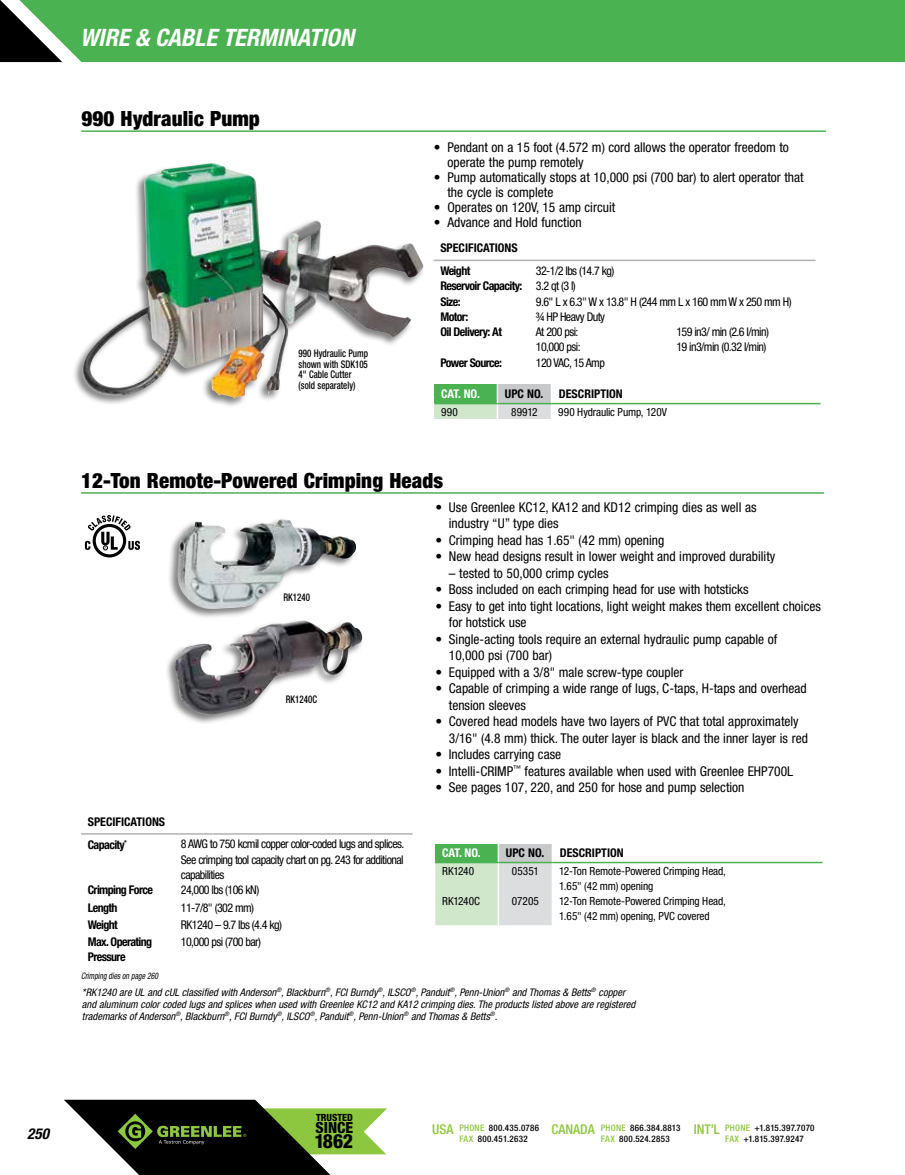
<style>
.page{position:relative;width:905px;height:1175px;background:#fff}
.page>*{position:absolute;margin:0;border:0;box-sizing:border-box;transform-origin:0 0}
.t1{font:italic 700 condensed 24px "Helvetica Neue LT Std";color:#fff}
.t2{font:900 condensed 21px "Helvetica Neue LT Std";letter-spacing:.005em;color:#000}
.t3{font:800 condensed 19.5px "Helvetica Neue LT Std";color:#000}
.t4{font:800 condensed 15.45px "Helvetica Neue LT Std";color:#000}
.t5{font:italic 700 condensed 15px "Helvetica Neue LT Std";color:#000}
.t6{font:condensed 13.5px/16.5px "Helvetica Neue LT Std";color:#000}
.t7{font:500 condensed 13.5px "Helvetica Neue LT Std";color:#8dc63f}
.t8{font:condensed 12px/15px "Helvetica Neue LT Std";letter-spacing:-.05em;color:#000}
.t9{font:700 condensed 12px/15px "Helvetica Neue LT Std";letter-spacing:-.05em;color:#000}
.t10{font:700 condensed 12px/22.8px "Helvetica Neue LT Std";color:#000}
.t11{font:700 condensed 12px "Helvetica Neue LT Std";letter-spacing:-.02em;color:#fff}
.t12{font:condensed 11.25px/15px "Helvetica Neue LT Std";letter-spacing:-.01em;color:#000}
.t13{font:italic condensed 10.5px/12px "Helvetica Neue LT Std";color:#000}
.t14{font:500 condensed 10.5px/10.5px "Helvetica Neue LT Std";color:#000;scale:.85 1}
.t15{font:800 condensed 9.9px "Helvetica Neue LT Std";color:#000}
.t16{font:500 condensed 9px "Helvetica Neue LT Std";letter-spacing:.03em;color:#000}
.t17{font:italic condensed 9px "Helvetica Neue LT Std";color:#000;scale:.85 1}
.s1{font-weight:700}
.s2{color:#8dc63f}
</style>
<div class="page">
<div style="left:81px;top:0;width:823px;height:62px;background:#4bb251"></div>
<div style="left:80px;top:28px;width:745px;height:28px;background:#4bb251"></div>
<svg style="left:64px;top:1099px;width:323px;height:75px"></svg>
<svg style="left:0;top:0;width:81px;height:62px"></svg>
<hr style="left:81px;top:492px;width:743px;height:1px;background:#4bb251">
<hr style="left:81px;top:833px;width:331px;height:1px;background:#b3b2b3">
<hr style="left:552px;top:861px;width:270px;height:2px;background:#4bb251">
<svg style="left:435px;top:844px;width:118px;height:81px;background:#c3dac3"></svg>
<hr style="left:435px;top:861px;width:63px;height:2px;background:#4bb251">
<svg style="left:93px;top:524px;width:33px;height:33px"></svg>
<div style="left:96px;top:527px;width:27px;height:27px;background:#fff;border-radius:50%"></div>
<svg style="left:85px;top:515px;width:55px;height:35px"></svg>
<div style="left:167px;top:518px;width:191px;height:101px;background:#000;opacity:.5"></div>
<img style="left:177px;top:519px;width:179px;height:90px">
<div style="left:164px;top:618px;width:200px;height:107px;background:#000;opacity:.5"></div>
<img style="left:173px;top:620px;width:191px;height:96px">
<hr style="left:81px;top:130px;width:744px;height:2px;background:#4bb251">
<div style="left:72px;top:162px;width:353px;height:246px;background:#000;opacity:.5"></div>
<img style="left:82px;top:164px;width:203px;height:235px">
<hr style="left:433px;top:260px;width:382px;height:1px;background:#b3b2b3">
<div style="left:434px;top:384px;width:63px;height:19px;background:#4bb251"></div>
<div style="left:497px;top:384px;width:54px;height:19px;background:#c7c8ca"></div>
<div style="left:434px;top:403px;width:63px;height:16px;background:#d0e7cc"></div>
<div style="left:497px;top:403px;width:54px;height:16px;background:#dcddde"></div>
<hr style="left:551px;top:403px;width:269px;height:1px;background:#4bb251">
<svg style="left:550px;top:384px;width:2px;height:21px"></svg>
<hr style="left:497px;top:403px;width:54px;height:1px;background:#4bb251">
<svg style="left:496px;top:384px;width:2px;height:35px"></svg>
<hr style="left:434px;top:403px;width:63px;height:1px;background:#4bb251">
<h1 class="t1" style="left:80px;top:22px;width:275px">WIRE &amp; CABLE TERMINATION</h1>
<h2 class="t2" style="left:81px;top:105px;width:180px">990 Hydraulic Pump</h2>
<p class="t14" style="left:298px;top:348px;width:83px">990 Hydraulic Pump shown with SDK105<br>4" Cable Cutter (sold separately)</p>
<p class="t6" style="left:447px;top:140px;width:343px;line-height:15px;text-indent:-14px">• Pendant on a 15 foot (4.572 m) cord allows the operator freedom to operate the pump remotely</p>
<p class="t6" style="left:447px;top:170px;width:358px;line-height:15px;text-indent:-14px">• Pump automatically stops at 10,000 psi (700 bar) to alert operator that the cycle is complete</p>
<p class="t6" style="left:434px;top:199px;width:183px">• Operates on 120V, 15 amp circuit</p>
<p class="t6" style="left:434px;top:214px;width:149px">• Advance and Hold function</p>
<p class="t10" style="left:440px;top:236px;width:79px">SPECIFICATIONS<br>Weight</p>
<p class="t8" style="left:440px;top:263px;width:175px;text-indent:95px">32-1/2 lbs (14.7 kg)<br><span class="s1">Reservoir Capacity:</span> 3.2 qt (3 l)<br><span class="s1">Size:</span></p>
<p class="t8" style="left:536px;top:294px;width:257px">9.6" L x 6.3" W x 13.8" H (244 mm L x 160 mm W x 250 mm H)</p>
<p class="t9" style="left:440px;top:309px;width:29px">Motor:</p>
<p class="t8" style="left:536px;top:309px;width:71px">¾ HP Heavy Duty</p>
<p class="t9" style="left:440px;top:324px;width:63px">Oil Delivery: At</p>
<p class="t8" style="left:536px;top:324px;width:46px">At 200 psi:<br>10,000 psi:</p>
<p class="t8" style="left:676px;top:324px;width:94px">159 in3/ min (2.6 l/min)<br>19 in3/min (0.32 l/min)</p>
<p class="t9" style="left:440px;top:355px;width:63px">Power Source:</p>
<p class="t8" style="left:536px;top:355px;width:70px">120 VAC, 15 Amp</p>
<p class="t11" style="left:441px;top:386px;width:40px">CAT. NO.</p>
<p class="t9" style="left:505px;top:386px;width:40px">UPC NO.</p>
<p class="t10" style="left:559px;top:382px;width:65px">DESCRIPTION</p>
<p class="t12" style="left:441px;top:404px;width:18px">990</p>
<p class="t12" style="left:511px;top:404px;width:28px">89912</p>
<p class="t12" style="left:558px;top:404px;width:110px">990 Hydraulic Pump, 120V</p>
<h2 class="t2" style="left:81px;top:467px;width:363px">12-Ton Remote-Powered Crimping Heads</h2>
<p class="t14" style="left:283px;top:591px;width:33px">RK1240</p>
<p class="t14" style="left:286px;top:694px;width:38px">RK1240C</p>
<p class="t10" style="left:88px;top:809px;width:79px">SPECIFICATIONS<br>Capacity<sup>*</sup></p>
<p class="t8" style="left:181px;top:836px;width:225px;text-align:justify">8 AWG to 750 kcmil copper color-coded lugs and splices.<br>See crimping tool capacity chart on pg. 243 for additional capabilities</p>
<p class="t9" style="left:88px;top:882px;width:67px">Crimping Force</p>
<p class="t8" style="left:181px;top:882px;width:80px">24,000 lbs (106 kN)</p>
<p class="t9" style="left:88px;top:900px;width:31px">Length</p>
<p class="t8" style="left:181px;top:900px;width:75px">11-7/8" (302 mm)</p>
<p class="t9" style="left:88px;top:917px;width:31px">Weight</p>
<p class="t8" style="left:181px;top:917px;width:103px">RK1240 – 9.7 lbs (4.4 kg)</p>
<p class="t9" style="left:88px;top:934px;width:66px">Max. Operating<br>Pressure</p>
<p class="t8" style="left:181px;top:934px;width:82px">10,000 psi (700 bar)</p>
<p class="t6" style="left:449px;top:498px;width:309px;text-indent:-14px">• Use Greenlee KC12, KA12 and KD12 crimping dies as well as industry “U” type dies</p>
<p class="t6" style="left:435px;top:531px;width:231px">• Crimping head has 1.65" (42 mm) opening</p>
<p class="t6" style="left:435px;top:548px;width:341px">• New head designs result in lower weight and improved durability</p>
<p class="t6" style="left:449px;top:564px;width:161px">– tested to 50,000 crimp cycles</p>
<p class="t6" style="left:435px;top:581px;width:315px">• Boss included on each crimping head for use with hotsticks</p>
<p class="t6" style="left:449px;top:597px;width:373px;text-indent:-14px">• Easy to get into tight locations, light weight makes them excellent choices for hotstick use</p>
<p class="t6" style="left:449px;top:630px;width:330px;text-indent:-14px">• Single-acting tools require an external hydraulic pump capable of<br>10,000 psi (700 bar)</p>
<p class="t6" style="left:435px;top:663px;width:250px">• Equipped with a 3/8" male screw-type coupler</p>
<p class="t6" style="left:449px;top:680px;width:359px;text-indent:-14px">• Capable of crimping a wide range of lugs, C-taps, H-taps and overhead tension sleeves</p>
<p class="t6" style="left:449px;top:713px;width:360px;text-indent:-14px">• Covered head models have two layers of PVC that total approximately<br>3/16" (4.8 mm) thick. The outer layer is black and the inner layer is red</p>
<p class="t6" style="left:435px;top:746px;width:127px">• Includes carrying case</p>
<p class="t6" style="left:435px;top:762px;width:359px">• Intelli-CRIMP<sup>™</sup> features available when used with Greenlee EHP700L</p>
<p class="t6" style="left:435px;top:779px;width:310px">• See pages 107, 220, and 250 for hose and pump selection</p>
<p class="t11" style="left:442px;top:845px;width:40px">CAT. NO.</p>
<p class="t9" style="left:506px;top:845px;width:40px">UPC NO.</p>
<p class="t10" style="left:560px;top:841px;width:65px">DESCRIPTION</p>
<p class="t12" style="left:442px;top:863px;width:34px">RK1240</p>
<p class="t12" style="left:512px;top:863px;width:28px">05351</p>
<p class="t12" style="left:559px;top:863px;width:168px">12-Ton Remote-Powered Crimping Head,<br>1.65" (42 mm) opening</p>
<p class="t12" style="left:442px;top:893px;width:40px">RK1240C</p>
<p class="t12" style="left:512px;top:893px;width:28px">07205</p>
<p class="t12" style="left:559px;top:893px;width:168px">12-Ton Remote-Powered Crimping Head,<br>1.65" (42 mm) opening, PVC covered</p>
<p class="t17" style="left:81px;top:970px;width:92px">Crimping dies on page 260</p>
<p class="t13" style="left:82px;top:986px;width:555px">*RK1240 are UL and cUL classified with Anderson<sup>®</sup>, Blackburn<sup>®</sup>, FCI Burndy<sup>®</sup>, ILSCO<sup>®</sup>, Panduit<sup>®</sup>, Penn-Union<sup>®</sup> and Thomas &amp; Betts<sup>®</sup> copper and aluminum color coded lugs and splices when used with Greenlee KC12 and KA12 crimping dies. The products listed above are registered trademarks of Anderson<sup>®</sup>, Blackburn<sup>®</sup>, FCI Burndy<sup>®</sup>, ILSCO<sup>®</sup>, Panduit<sup>®</sup>, Penn-Union<sup>®</sup> and Thomas &amp; Betts<sup>®</sup>.</p>
<p class="t5" style="left:27px;top:1124px;width:23px">250</p>
<p class="t15" style="left:316px;top:1111px;width:38px">TRUSTED</p>
<p class="t4" style="left:315px;top:1118px;width:39px">SINCE</p>
<h3 class="t3" style="left:314px;top:1129px;width:40px">1862</h3>
<p class="t7" style="left:432px;top:1121px;width:23px">USA</p>
<p class="t7" style="left:551px;top:1121px;width:45px">CANADA</p>
<p class="t7" style="left:693px;top:1121px;width:28px">INT’L</p>
<p class="t16" style="left:459px;top:1133px;width:70px"><span class="s2">FAX</span> 800.451.2632</p>
<p class="t16" style="left:600px;top:1133px;width:70px"><span class="s2">FAX</span> 800.524.2853</p>
<p class="t16" style="left:725px;top:1133px;width:80px"><span class="s2">FAX</span> +1.815.397.9247</p>
<p class="t16" style="left:459px;top:1122px;width:81px"><span class="s2">PHONE</span> 800.435.0786</p>
<p class="t16" style="left:600px;top:1122px;width:81px"><span class="s2">PHONE</span> 866.384.8813</p>
<p class="t16" style="left:725px;top:1122px;width:91px"><span class="s2">PHONE</span> +1.815.397.7070</p>
</div>
